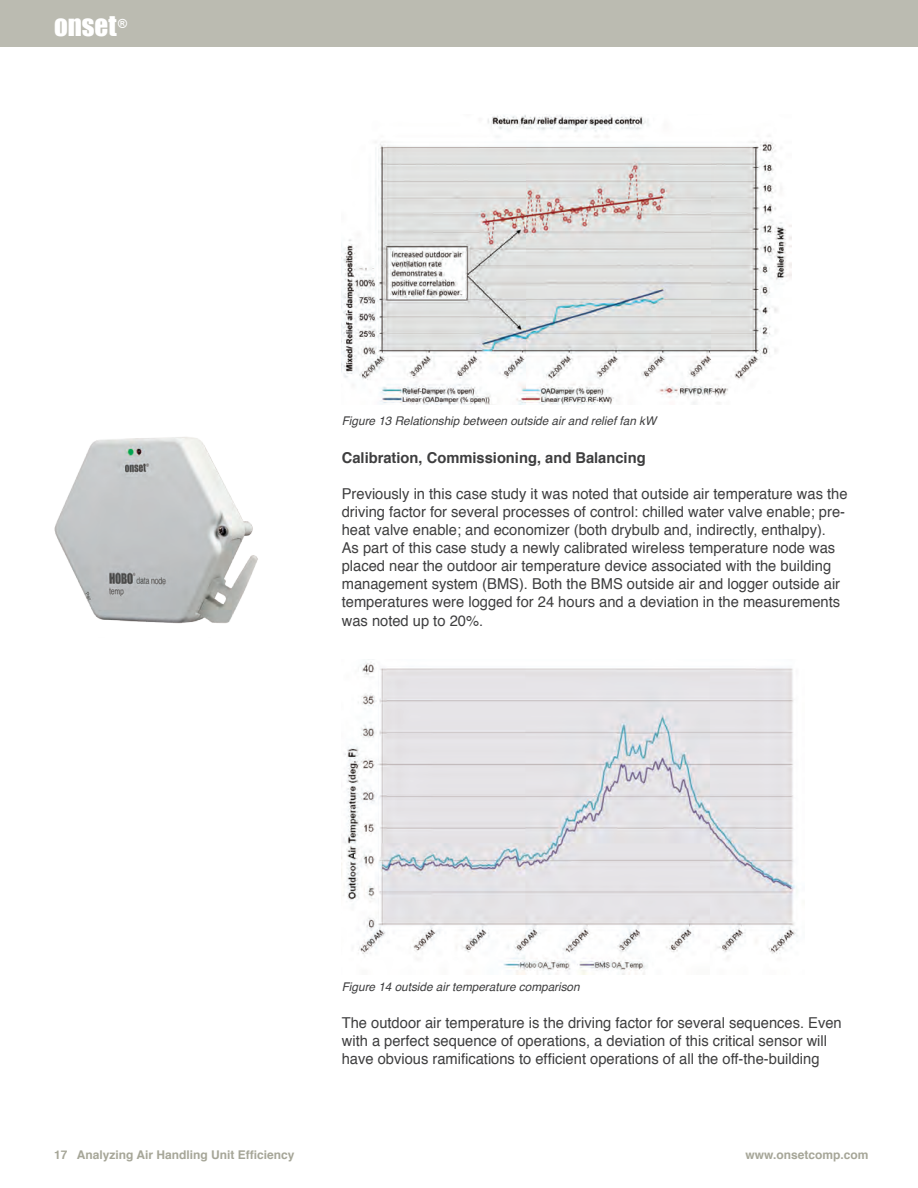
<style>
.page{position:relative;width:918px;height:1188px;background:#fff}
.page>*{position:absolute;margin:0;border:0;box-sizing:border-box;transform-origin:0 0}
.t1{font:27px "Impact";color:#fff}
.t2{font:15px/18.1px "Helvetica";color:#3e3e3f}
.t3{font:700 15px "Helvetica";color:#3e3e3f}
.t4{font:italic 12px "Helvetica";color:#3e3e3f}
.t5{font:700 12px "Helvetica";color:#a6a698}
</style>
<div class="page">
<div style="left:0;top:0;width:918px;height:47px;background:#bbbbb1"></div>
<img style="left:342px;top:115px;width:449px;height:290px">
<img style="left:343px;top:659px;width:455px;height:315px">
<img style="left:54px;top:437px;width:204px;height:187px">
<h1 class="t1" style="left:54px;top:9px;width:75px">ONSET<sup>®</sup></h1>
<p class="t4" style="left:342px;top:412px;width:316px">Figure 13 Relationship between outside air and relief fan kW</p>
<p class="t3" style="left:342px;top:445px;width:305px">Calibration, Commissioning, and Balancing</p>
<p class="t2" style="left:342px;top:485px;width:507px">Previously in this case study it was noted that outside air temperature was the driving factor for several processes of control: chilled water valve enable; pre&shy;heat valve enable; and economizer (both drybulb and, indirectly, enthalpy).<br>As part of this case study a newly calibrated wireless temperature node was placed near the outdoor air temperature device associated with the building management system (BMS). Both the BMS outside air and logger outside air temperatures were logged for 24 hours and a deviation in the measurements was noted up to 20%.</p>
<p class="t4" style="left:342px;top:977px;width:239px">Figure 14 outside air temperature comparison</p>
<p class="t2" style="left:342px;top:1014px;width:502px">The outdoor air temperature is the driving factor for several sequences. Even with a perfect sequence of operations, a deviation of this critical sensor will have obvious ramifications to efficient operations of all the off-the-building</p>
<p class="t5" style="left:54px;top:1145px;width:242px">17 Analyzing Air Handling Unit Efficiency</p>
<p class="t5" style="left:746px;top:1145px;width:124px">www.onsetcomp.com</p>
</div>
